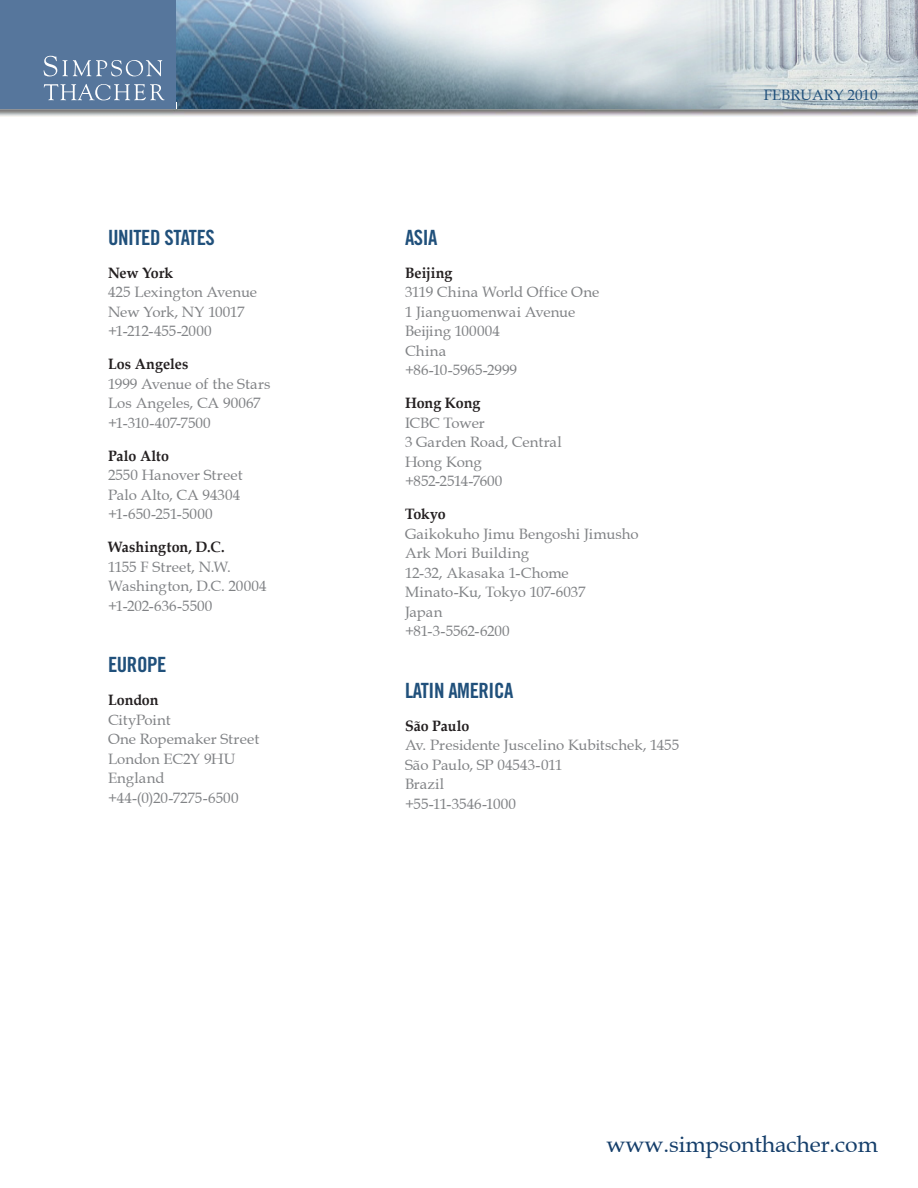
<style>
.page{position:relative;width:918px;height:1188px;background:#fff}
.page>*{position:absolute;margin:0;border:0;box-sizing:border-box;transform-origin:0 0}
.t1{font:22.95px "Book Antiqua";letter-spacing:-.005em;color:#153e6a}
.ILA_Conti{font:21px "Trade Gothic LT Std Bd Cn 20";letter-spacing:-.02em;color:#20507b}
.ILA_Office_add{font:15px "Book Antiqua";color:#808285}
.ILA_Office{font:700 15px "Book Antiqua";color:#231f20;scale:.95 1}
.t2{font:15px "Book Antiqua";color:#20507b}
</style>
<div class="page">
<img style="left:177px;top:0;width:741px;height:109px">
<div style="left:0;top:0;width:176px;height:109px;background:#56769c"></div>
<svg style="left:44px;top:56px;width:118px;height:20px"></svg>
<svg style="left:44px;top:84px;width:121px;height:16px"></svg>
<p class="ILA_Conti" style="left:108px;top:224px;width:108px">UNITED STATES</p>
<p class="ILA_Office" style="left:108px;top:262px;width:70px">New York</p>
<p class="ILA_Office_add" style="left:108px;top:283px;width:151px">425 Lexington Avenue</p>
<p class="ILA_Office_add" style="left:108px;top:302px;width:138px">New York, NY 10017</p>
<p class="ILA_Office_add" style="left:108px;top:322px;width:105px">+1-212-455-2000</p>
<p class="ILA_Office" style="left:108px;top:354px;width:86px">Los Angeles</p>
<p class="ILA_Office_add" style="left:108px;top:374px;width:164px">1999 Avenue of the Stars</p>
<p class="ILA_Office_add" style="left:108px;top:394px;width:154px">Los Angeles, CA 90067</p>
<p class="ILA_Office_add" style="left:108px;top:413px;width:104px">+1-310-407-7500</p>
<p class="ILA_Office" style="left:108px;top:445px;width:66px">Palo Alto</p>
<p class="ILA_Office_add" style="left:108px;top:466px;width:136px">2550 Hanover Street</p>
<p class="ILA_Office_add" style="left:108px;top:485px;width:134px">Palo Alto, CA 94304</p>
<p class="ILA_Office_add" style="left:108px;top:505px;width:106px">+1-650-251-5000</p>
<p class="ILA_Office" style="left:108px;top:537px;width:124px">Washington, D.C.</p>
<p class="ILA_Office_add" style="left:108px;top:557px;width:124px">1155 F Street, N.W.</p>
<p class="ILA_Office_add" style="left:108px;top:577px;width:160px">Washington, D.C. 20004</p>
<p class="ILA_Office_add" style="left:108px;top:596px;width:106px">+1-202-636-5500</p>
<p class="ILA_Conti" style="left:108px;top:652px;width:60px">EUROPE</p>
<p class="ILA_Office" style="left:108px;top:690px;width:55px">London</p>
<p class="ILA_Office_add" style="left:108px;top:710px;width:64px">CityPoint</p>
<p class="ILA_Office_add" style="left:108px;top:730px;width:153px">One Ropemaker Street</p>
<p class="ILA_Office_add" style="left:108px;top:749px;width:129px">London EC2Y 9HU</p>
<p class="ILA_Office_add" style="left:108px;top:769px;width:58px">England</p>
<p class="ILA_Office_add" style="left:108px;top:788px;width:132px">+44-(0)20-7275-6500</p>
<p class="ILA_Conti" style="left:405px;top:224px;width:34px">ASIA</p>
<p class="ILA_Office" style="left:405px;top:262px;width:52px">Beijing</p>
<p class="ILA_Office_add" style="left:405px;top:283px;width:196px">3119 China World Office One</p>
<p class="ILA_Office_add" style="left:405px;top:302px;width:172px">1 Jianguomenwai Avenue</p>
<p class="ILA_Office_add" style="left:405px;top:322px;width:96px">Beijing 100004</p>
<p class="ILA_Office_add" style="left:405px;top:341px;width:43px">China</p>
<p class="ILA_Office_add" style="left:405px;top:361px;width:114px">+86-10-5965-2999</p>
<p class="ILA_Office" style="left:405px;top:393px;width:81px">Hong Kong</p>
<p class="ILA_Office_add" style="left:405px;top:413px;width:81px">ICBC Tower</p>
<p class="ILA_Office_add" style="left:405px;top:433px;width:158px">3 Garden Road, Central</p>
<p class="ILA_Office_add" style="left:405px;top:452px;width:78px">Hong Kong</p>
<p class="ILA_Office_add" style="left:405px;top:472px;width:99px">+852-2514-7600</p>
<p class="ILA_Office" style="left:405px;top:504px;width:45px">Tokyo</p>
<p class="ILA_Office_add" style="left:405px;top:524px;width:235px">Gaikokuho Jimu Bengoshi Jimusho</p>
<p class="ILA_Office_add" style="left:405px;top:544px;width:126px">Ark Mori Building</p>
<p class="ILA_Office_add" style="left:405px;top:563px;width:165px">12-32, Akasaka 1-Chome</p>
<p class="ILA_Office_add" style="left:405px;top:583px;width:182px">Minato-Ku, Tokyo 107-6037</p>
<p class="ILA_Office_add" style="left:405px;top:602px;width:39px">Japan</p>
<p class="ILA_Office_add" style="left:405px;top:622px;width:106px">+81-3-5562-6200</p>
<p class="ILA_Conti" style="left:405px;top:677px;width:110px">LATIN AMERICA</p>
<p class="ILA_Office" style="left:405px;top:715px;width:69px">São Paulo</p>
<p class="ILA_Office_add" style="left:405px;top:736px;width:276px">Av. Presidente Juscelino Kubitschek, 1455</p>
<p class="ILA_Office_add" style="left:405px;top:755px;width:159px">São Paulo, SP 04543-011</p>
<p class="ILA_Office_add" style="left:405px;top:775px;width:41px">Brazil</p>
<p class="ILA_Office_add" style="left:405px;top:794px;width:113px">+55-11-3546-1000</p>
<p class="t2" style="left:764px;top:86px;width:115px">FEBRUARY 2010</p>
<h1 class="t1" style="left:607px;top:1130px;width:273px">www.simpsonthacher.com</h1>
</div>
